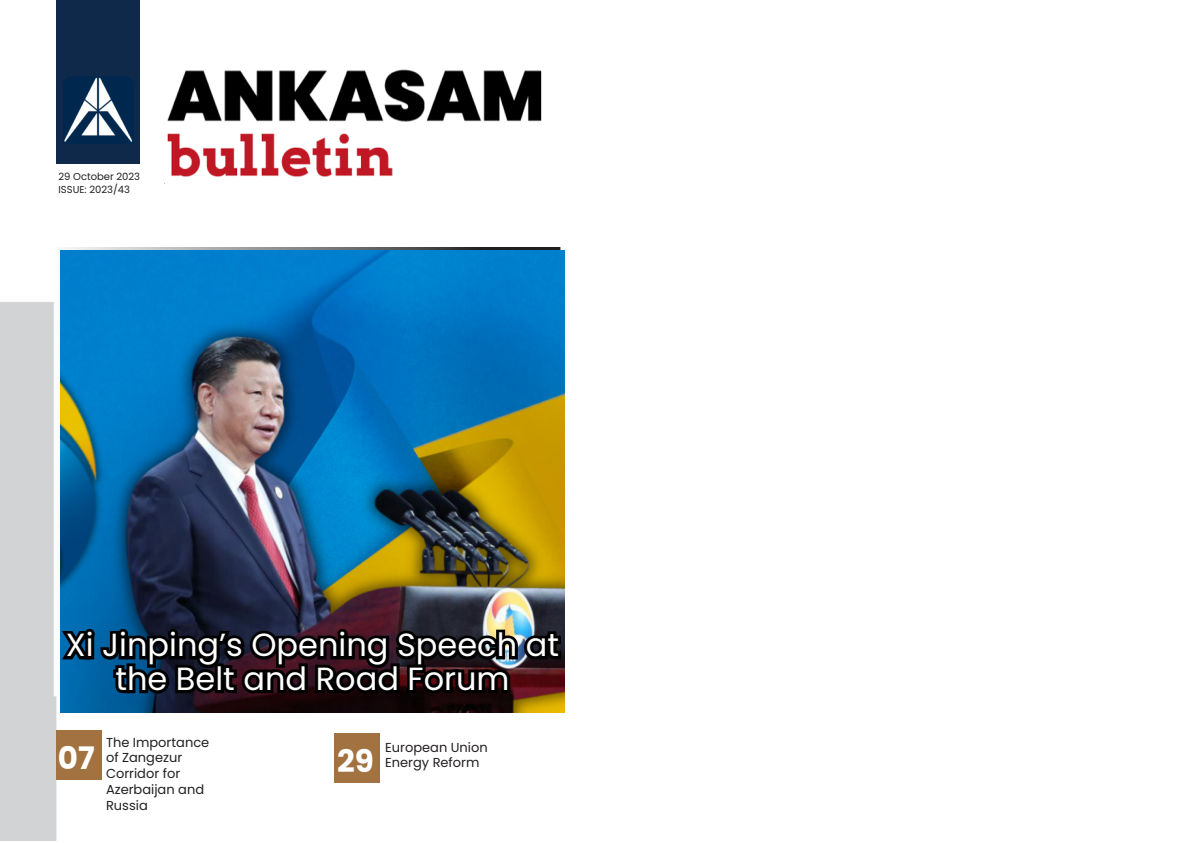
<style>
.page{position:relative;width:1191px;height:843px;background:#fff}
.page>*{position:absolute;margin:0;border:0;box-sizing:border-box;transform-origin:0 0}
.t1{font:32px/33.8px "Poppins";color:#fff;text-align:center}
.t2{font:700 31px "Poppins";color:#fff}
.t3{font:13px/15.8px "Poppins";color:#231f20}
.t4{font:10px/12.8px "Poppins";color:#231f20}
</style>
<div class="page">
<div style="left:57px;top:0;width:83px;height:164px;background:#0f294a"></div>
<img style="left:63px;top:76px;width:70px;height:67px">
<img style="left:167px;top:69px;width:375px;height:108px">
<img style="left:0;top:248px;width:565px;height:591px">
<div style="left:57px;top:730px;width:45px;height:49px;background:#a27240"></div>
<div style="left:334px;top:732px;width:45px;height:50px;background:#a27240"></div>
<img style="left:60px;top:250px;width:504px;height:462px">
<svg style="left:57px;top:623px;width:507px;height:76px;background:#181b26"></svg>
<p class="t4" style="left:58px;top:170px;width:83px">29 October 2023<br>ISSUE: 2023/43</p>
<p class="t1" style="left:66px;top:628px;width:494px">Xi Jinping’s Opening Speech at the Belt and Road Forum</p>
<p class="t2" style="left:58px;top:735px;width:38px">07</p>
<p class="t3" style="left:106px;top:733px;width:105px">The Importance of Zangezur<br>Corridor for<br>Azerbaijan and<br>Russia</p>
<p class="t2" style="left:337px;top:738px;width:38px">29</p>
<p class="t3" style="left:385px;top:739px;width:104px">European Union<br>Energy Reform</p>
</div>
